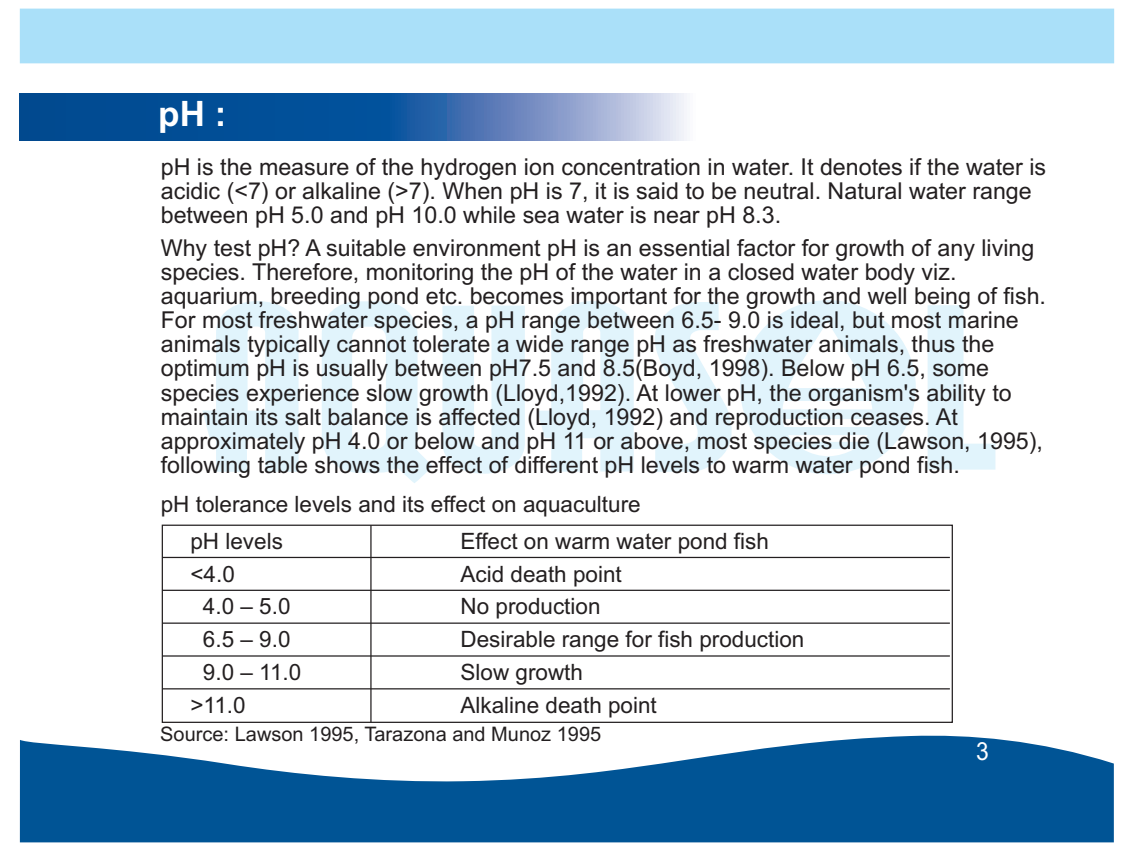
<style>
.page{position:relative;width:1134px;height:851px;background:#fff}
.page>*{position:absolute;margin:0;border:0;box-sizing:border-box;transform-origin:0 0}
.t1{font:700 35px "Arial";color:#fff}
.t2{font:25px "Arial";color:#fff;scale:.91 1}
.t3{font:23.25px/24.2px "Arial";color:#231f20}
.t4{font:22.5px "Arial";color:#231f20}
.t5{font:20px "Arial";color:#231f20}
</style>
<div class="page">
<svg style="left:202px;top:300px;width:793px;height:183px;fill:#e1f4fc"></svg>
<svg style="left:782px;top:321px;width:91px;height:135px"></svg>
<svg style="left:20px;top:735px;width:1094px;height:107px;fill:#005495"></svg>
<svg style="left:20px;top:94px;width:667px;height:47px;background:#376eab"></svg>
<hr style="left:162px;top:688px;width:788px;height:1px;background:#231f20">
<hr style="left:162px;top:655px;width:788px;height:1px;background:#231f20">
<hr style="left:162px;top:622px;width:788px;height:1px;background:#231f20">
<hr style="left:162px;top:589px;width:788px;height:2px;background:#231f20">
<hr style="left:162px;top:556px;width:788px;height:2px;background:#231f20">
<div style="left:162px;top:524px;width:791px;height:198px;border:1px solid #231f20"></div>
<hr style="left:370px;top:525px;width:2px;height:197px;background:#231f20">
<div style="left:20px;top:9px;width:1094px;height:54px;background:#aae0f9"></div>
<h1 class="t1" style="left:158px;top:101px;width:70px">pH :</h1>
<p class="t3" style="left:161px;top:156px;width:887px">pH is the measure of the hydrogen ion concentration in water. It denotes if the water is acidic (&lt;7) or alkaline (&gt;7). When pH is 7, it is said to be neutral. Natural water range between pH 5.0 and pH 10.0 while sea water is near pH 8.3.</p>
<p class="t3" style="left:161px;top:237px;width:887px">Why test pH? A suitable environment pH is an essential factor for growth of any living species. Therefore, monitoring the pH of the water in a closed water body viz. aquarium, breeding pond etc. becomes important for the growth and well being of fish.<br>For most freshwater species, a pH range between 6.5- 9.0 is ideal, but most marine animals typically cannot tolerate a wide range pH as freshwater animals, thus the optimum pH is usually between pH7.5 and 8.5(Boyd, 1998). Below pH 6.5, some species experience slow growth (Lloyd,1992). At lower pH, the organism's ability to maintain its salt balance is affected (Lloyd, 1992) and reproduction ceases. At approximately pH 4.0 or below and pH 11 or above, most species die (Lawson, 1995), following table shows the effect of different pH levels to warm water pond fish.</p>
<p class="t4" style="left:161px;top:495px;width:481px">pH tolerance levels and its effect on aquaculture</p>
<p class="t4" style="left:190px;top:532px;width:94px">pH levels</p>
<p class="t4" style="left:460px;top:532px;width:310px">Effect on warm water pond fish</p>
<p class="t4" style="left:190px;top:565px;width:46px">&lt;4.0</p>
<p class="t4" style="left:460px;top:565px;width:163px">Acid death point</p>
<p class="t4" style="left:203px;top:598px;width:89px">4.0 – 5.0</p>
<p class="t4" style="left:460px;top:598px;width:142px">No production</p>
<p class="t4" style="left:203px;top:630px;width:89px">6.5 – 9.0</p>
<p class="t4" style="left:460px;top:630px;width:345px">Desirable range for fish production</p>
<p class="t4" style="left:203px;top:663px;width:100px">9.0 – 11.0</p>
<p class="t4" style="left:460px;top:663px;width:124px">Slow growth</p>
<p class="t4" style="left:190px;top:696px;width:57px">&gt;11.0</p>
<p class="t4" style="left:460px;top:696px;width:198px">Alkaline death point</p>
<p class="t5" style="left:160px;top:726px;width:443px">Source: Lawson 1995, Tarazona and Munoz 1995</p>
<p class="t2" style="left:976px;top:741px;width:15px">3</p>
</div>
